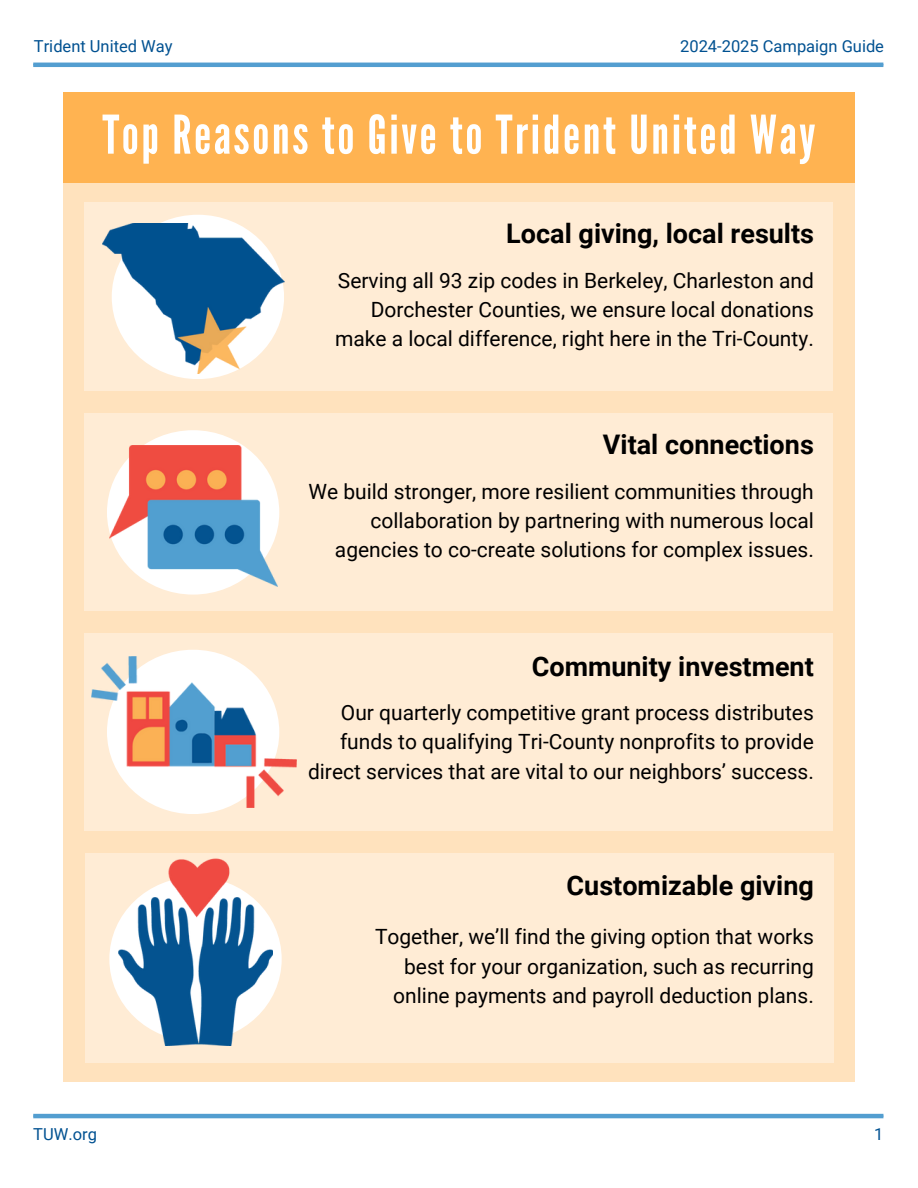
<style>
.page{position:relative;width:918px;height:1188px;background:#fff}
.page>*{position:absolute;margin:0;border:0;box-sizing:border-box;transform-origin:0 0}
.t1{font:53.25px "League Gothic";letter-spacing:.045em;color:#fff}
.t2{font:700 27px "Roboto";color:#000}
.t3{font:21px/29.2px "Roboto";color:#000;text-align:right}
.t4{font:16.5px "Roboto";color:#005191}
</style>
<div class="page">
<div style="left:63px;top:92px;width:792px;height:91px;background:#ffb351"></div>
<div style="left:63px;top:183px;width:792px;height:898px;background:#ffe2bd"></div>
<div style="left:85px;top:853px;width:748px;height:210px;background:#ffecd5"></div>
<div style="left:85px;top:633px;width:748px;height:197px;background:#ffecd5"></div>
<div style="left:85px;top:414px;width:748px;height:197px;background:#ffecd5"></div>
<div style="left:85px;top:202px;width:748px;height:189px;background:#ffecd5"></div>
<hr style="left:33px;top:63px;width:850px;height:4px;background:#539ed0">
<hr style="left:33px;top:1114px;width:850px;height:4px;background:#539ed0">
<div style="left:112px;top:215px;width:172px;height:164px;background:#fff;border-radius:50%"></div>
<img style="left:102px;top:224px;width:182px;height:149px">
<div style="left:109px;top:877px;width:172px;height:164px;background:#fff;border-radius:50%"></div>
<img style="left:118px;top:858px;width:154px;height:187px">
<div style="left:107px;top:430px;width:172px;height:165px;background:#fff;border-radius:50%"></div>
<img style="left:109px;top:445px;width:168px;height:141px">
<div style="left:107px;top:650px;width:172px;height:164px;background:#fff;border-radius:50%"></div>
<img style="left:92px;top:656px;width:204px;height:151px">
<p class="t4" style="left:34px;top:36px;width:140px">Trident United Way</p>
<h2 class="t4" style="left:680px;top:36px;width:205px">2024-2025 Campaign Guide</h2>
<p class="t1" style="left:102px;top:104px;width:715px">Top Reasons to Give to Trident United Way</p>
<h2 class="t2" style="left:506px;top:218px;width:309px">Local giving, local results</h2>
<p class="t3" style="left:335px;top:266px;width:480px">Serving all 93 zip codes in Berkeley, Charleston and<br>Dorchester Counties, we ensure local donations make a local difference, right here in the Tri-County.</p>
<h3 class="t2" style="left:603px;top:429px;width:212px">Vital connections</h3>
<h2 class="t3" style="left:308px;top:477px;width:507px">We build stronger, more resilient communities through collaboration by partnering with numerous local agencies to co-create solutions for complex issues.</h2>
<h3 class="t2" style="left:532px;top:651px;width:284px">Community investment</h3>
<h3 class="t3" style="left:308px;top:698px;width:507px">Our quarterly competitive grant process distributes funds to qualifying Tri-County nonprofits to provide direct services that are vital to our neighbors’ success.</h3>
<p class="t2" style="left:567px;top:870px;width:249px">Customizable giving</p>
<p class="t3" style="left:375px;top:923px;width:440px">Together, we’ll find the giving option that works best for your organization, such as recurring online payments and payroll deduction plans.</p>
<h3 class="t4" style="left:33px;top:1125px;width:65px">TUW.org</h3>
<p class="t4" style="left:874px;top:1125px;width:11px">1</p>
</div>
